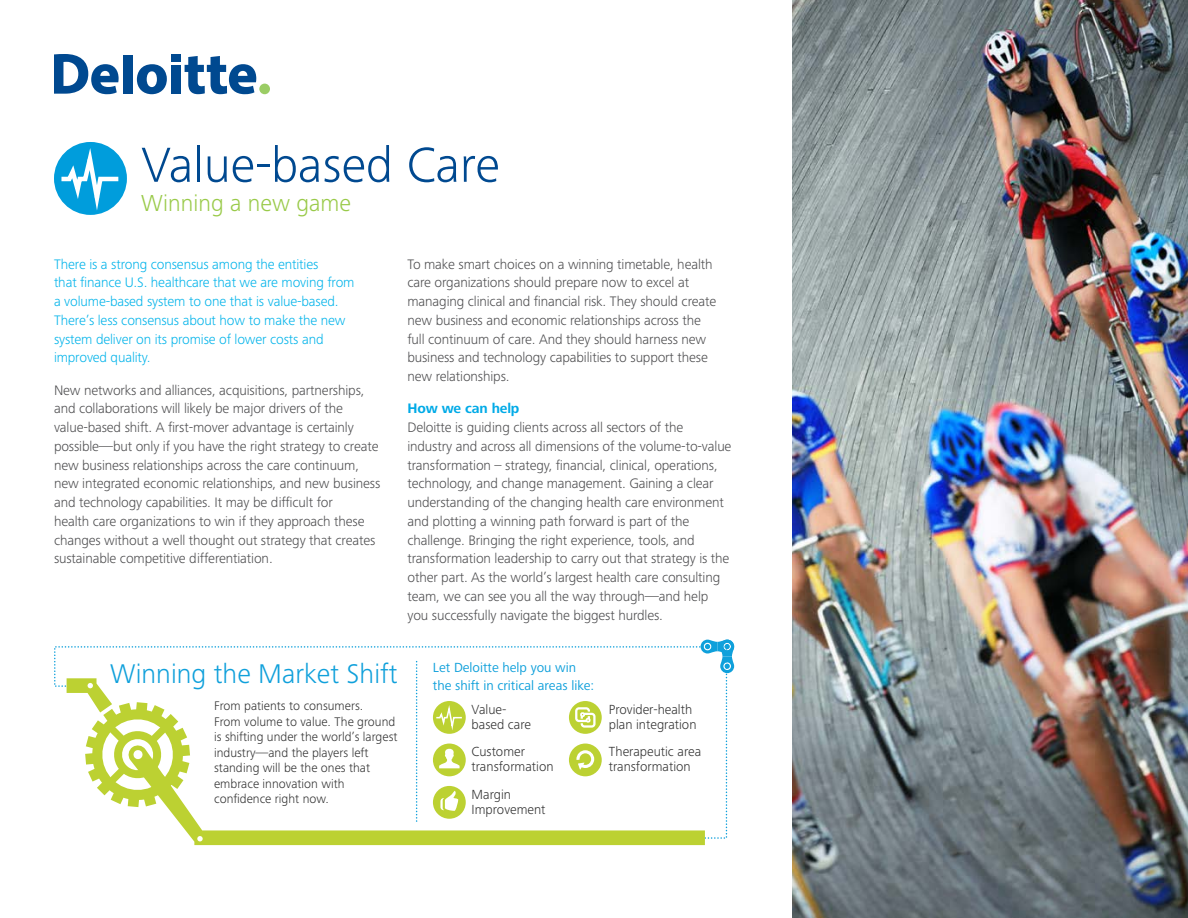
<style>
.page{position:relative;width:1188px;height:918px;background:#fff}
.page>*{position:absolute;margin:0;border:0;box-sizing:border-box;transform-origin:0 0}
.t1{font:300 51px "Frutiger Next Pro";color:#004990}
.t2{font:300 28.05px "Frutiger Next Pro";color:#0fa0db}
.t3{font:300 24px "Frutiger Next Pro";color:#99ca49}
.t4{font:300 14.25px/18.8px "Frutiger Next Pro";letter-spacing:-.01em;color:#4d4d4f}
.t5{font:300 14.25px/18.8px "Frutiger Next Pro";letter-spacing:-.01em;color:#00b3ea}
.t6{font:700 14.25px "Frutiger Next Pro";letter-spacing:-.01em;color:#00aae7}
.t7{font:300 13.65px/15.1px "Frutiger Next Pro";color:#313131}
.t8{font:13.65px/17.4px "Frutiger Next Pro";color:#0fa0db}
.t9{font:300 12.9px/15.5px "Frutiger Next Pro";color:#313131}
</style>
<div class="page">
<img style="left:793px;top:0;width:395px;height:918px">
<div style="left:123px;top:55px;width:10px;height:39px;background:#004990"></div>
<svg style="left:137px;top:64px;width:30px;height:30px"></svg>
<div style="left:171px;top:65px;width:10px;height:29px;background:#004990"></div>
<div style="left:171px;top:55px;width:10px;height:7px;background:#004990"></div>
<svg style="left:185px;top:56px;width:71px;height:38px"></svg>
<div style="left:259px;top:84px;width:11px;height:10px;background:#9bcd65;border-radius:50%"></div>
<svg style="left:54px;top:54px;width:65px;height:40px"></svg>
<svg style="left:54px;top:645px;width:674px;height:194px"></svg>
<div style="left:569px;top:701px;width:33px;height:33px;background:#bcd132;border-radius:50%"></div>
<svg style="left:575px;top:707px;width:21px;height:21px"></svg>
<svg style="left:433px;top:701px;width:33px;height:33px"></svg>
<svg style="left:435px;top:701px;width:28px;height:34px"></svg>
<svg style="left:701px;top:640px;width:33px;height:33px"></svg>
<svg style="left:67px;top:678px;width:123px;height:129px"></svg>
<svg style="left:127px;top:744px;width:578px;height:101px"></svg>
<div style="left:54px;top:142px;width:73px;height:73px;background:#009ddc;border-radius:50%"></div>
<svg style="left:57px;top:142px;width:66px;height:73px"></svg>
<h1 class="t1" style="left:141px;top:136px;width:360px">Value-based Care</h1>
<h3 class="t3" style="left:141px;top:189px;width:211px">Winning a new game</h3>
<p class="t5" style="left:54px;top:254px;width:302px">There is a strong consensus among the entities<br>that finance U.S. healthcare that we are moving from a volume-based system to one that is value-based.<br>There’s less consensus about how to make the new system deliver on its promise of lower costs and improved quality.</p>
<p class="t4" style="left:54px;top:380px;width:328px">New networks and alliances, acquisitions, partnerships, and collaborations will likely be major drivers of the value-based shift. A first-mover advantage is certainly possible—but only if you have the right strategy to create new business relationships across the care continuum, new integrated economic relationships, and new business and technology capabilities. It may be difficult for<br>health care organizations to win if they approach these changes without a well thought out strategy that creates sustainable competitive differentiation.</p>
<p class="t4" style="left:407px;top:254px;width:310px">To make smart choices on a winning timetable, health care organizations should prepare now to excel at managing clinical and financial risk. They should create new business and economic relationships across the full continuum of care. And they should harness new business and technology capabilities to support these new relationships.</p>
<p class="t6" style="left:407px;top:400px;width:113px">How we can help</p>
<p class="t4" style="left:407px;top:418px;width:326px">Deloitte is guiding clients across all sectors of the industry and across all dimensions of the volume-to-value transformation – strategy, financial, clinical, operations, technology, and change management. Gaining a clear understanding of the changing health care environment and plotting a winning path forward is part of the challenge. Bringing the right experience, tools, and transformation leadership to carry out that strategy is the other part. As the world’s largest health care consulting team, we can see you all the way through—and help you successfully navigate the biggest hurdles.</p>
<h2 class="t2" style="left:110px;top:657px;width:289px">Winning the Market Shift</h2>
<p class="t9" style="left:214px;top:698px;width:185px">From patients to consumers.<br>From volume to value. The ground is shifting under the world’s largest industry—and the players left standing will be the ones that embrace innovation with confidence right now.</p>
<p class="t8" style="left:433px;top:659px;width:163px">Let Deloitte help you win the shift in critical areas like:</p>
<p class="t7" style="left:472px;top:702px;width:61px">Value&shy;based care</p>
<p class="t7" style="left:609px;top:702px;width:89px">Provider-health plan integration</p>
<p class="t7" style="left:472px;top:744px;width:84px">Customer transformation</p>
<p class="t7" style="left:609px;top:744px;width:94px">Therapeutic area transformation</p>
<p class="t7" style="left:472px;top:787px;width:75px">Margin<br>Improvement</p>
</div>
